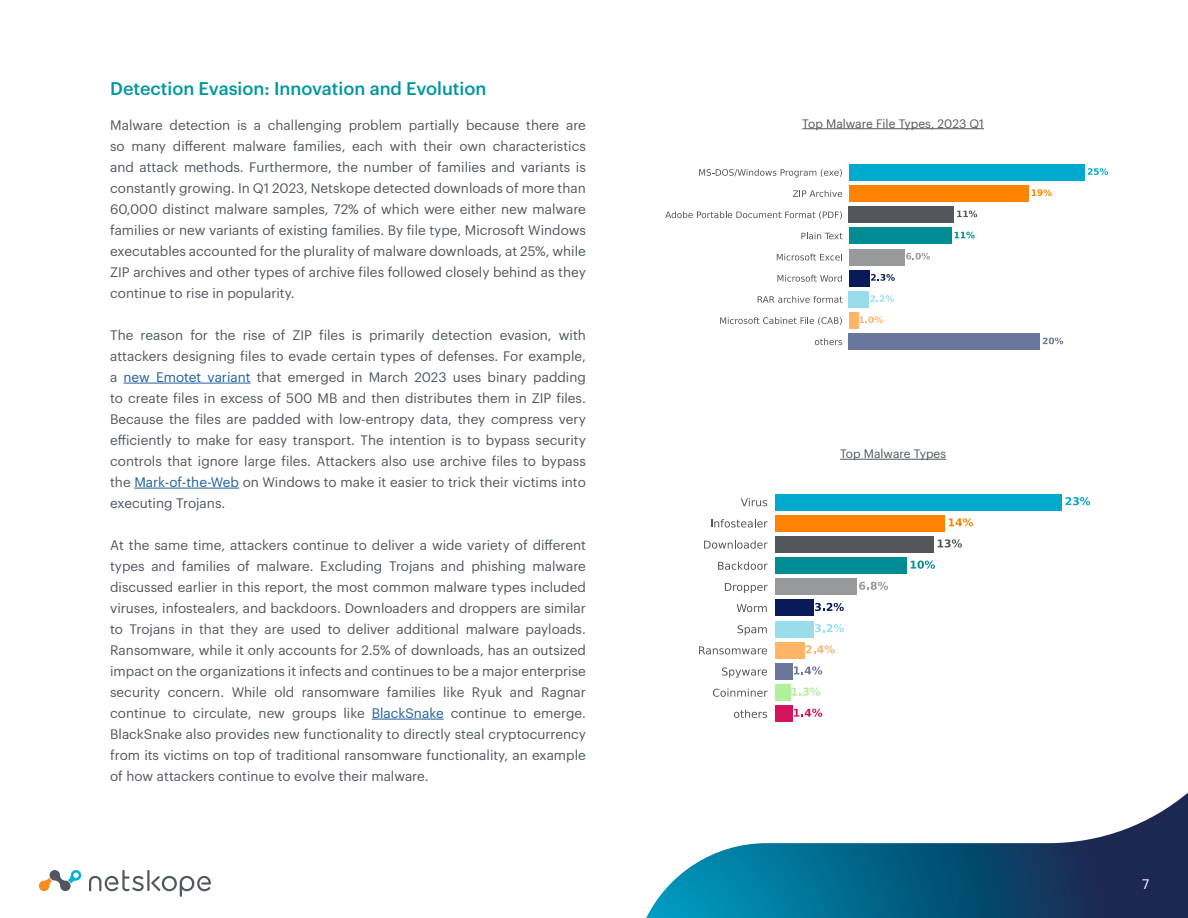
<style>
.page{position:relative;width:1188px;height:918px;background:#fff}
.page>*{position:absolute;margin:0;border:0;box-sizing:border-box;transform-origin:0 0}
.t1{font:500 18px "Graphik";color:#0097a0}
.t2{font:13.5px/21px "Graphik";color:#50575f;text-align:justify}
.t3{font:13.5px "Graphik";color:#fff}
.t4{font:12px "Graphik";color:#50575f}
.s1{color:#215e9e}
</style>
<div class="page">
<svg style="left:646px;top:793px;width:542px;height:125px"></svg>
<svg style="left:39px;top:870px;width:43px;height:22px"></svg>
<hr style="left:147px;top:870px;width:3px;height:21px;background:#50575f">
<svg style="left:89px;top:870px;width:55px;height:21px"></svg>
<svg style="left:151px;top:876px;width:60px;height:21px"></svg>
<hr style="left:124px;top:383px;width:127px;height:1px;background:#215e9e">
<hr style="left:134px;top:488px;width:105px;height:1px;background:#215e9e">
<hr style="left:372px;top:719px;width:72px;height:1px;background:#215e9e">
<hr style="left:802px;top:128px;width:182px;height:1px;background:#50575f">
<hr style="left:840px;top:459px;width:106px;height:1px;background:#50575f">
<div style="left:849px;top:164px;width:236px;height:17px;background:#00a9ce"></div>
<div style="left:849px;top:185px;width:179px;height:17px;background:#ff8200"></div>
<div style="left:849px;top:206px;width:105px;height:17px;background:#53565a"></div>
<div style="left:849px;top:227px;width:102px;height:17px;background:#008c95"></div>
<div style="left:849px;top:249px;width:55px;height:16px;background:#97999b"></div>
<div style="left:849px;top:270px;width:21px;height:17px;background:#081a59"></div>
<div style="left:849px;top:291px;width:20px;height:17px;background:#99ddeb"></div>
<div style="left:849px;top:312px;width:9px;height:17px;background:#ffb466"></div>
<div style="left:849px;top:333px;width:191px;height:17px;background:#6b769b"></div>
<svg style="left:699px;top:169px;width:143px;height:9px"></svg>
<svg style="left:793px;top:190px;width:49px;height:7px"></svg>
<svg style="left:665px;top:211px;width:177px;height:8px"></svg>
<svg style="left:801px;top:232px;width:41px;height:7px"></svg>
<svg style="left:777px;top:254px;width:65px;height:7px"></svg>
<svg style="left:777px;top:275px;width:65px;height:7px"></svg>
<svg style="left:758px;top:296px;width:84px;height:7px"></svg>
<svg style="left:720px;top:317px;width:122px;height:8px"></svg>
<svg style="left:815px;top:338px;width:27px;height:7px"></svg>
<svg style="left:1088px;top:168px;width:20px;height:7px"></svg>
<svg style="left:1032px;top:189px;width:20px;height:7px"></svg>
<svg style="left:957px;top:211px;width:20px;height:6px"></svg>
<svg style="left:955px;top:232px;width:20px;height:6px"></svg>
<svg style="left:906px;top:253px;width:24px;height:7px"></svg>
<svg style="left:871px;top:274px;width:24px;height:7px"></svg>
<svg style="left:870px;top:295px;width:24px;height:7px"></svg>
<svg style="left:859px;top:316px;width:24px;height:7px"></svg>
<svg style="left:1043px;top:338px;width:20px;height:6px"></svg>
<div style="left:775px;top:494px;width:287px;height:17px;background:#00a9ce"></div>
<div style="left:775px;top:515px;width:170px;height:17px;background:#ff8200"></div>
<div style="left:775px;top:536px;width:159px;height:17px;background:#53565a"></div>
<div style="left:775px;top:557px;width:131px;height:17px;background:#008c95"></div>
<div style="left:775px;top:578px;width:81px;height:17px;background:#97999b"></div>
<div style="left:775px;top:599px;width:38px;height:17px;background:#081a59"></div>
<div style="left:775px;top:621px;width:38px;height:17px;background:#99ddeb"></div>
<div style="left:775px;top:642px;width:29px;height:17px;background:#ffb466"></div>
<div style="left:775px;top:663px;width:17px;height:17px;background:#6b769b"></div>
<div style="left:775px;top:684px;width:15px;height:17px;background:#aff198"></div>
<div style="left:775px;top:705px;width:17px;height:17px;background:#d4145a"></div>
<svg style="left:741px;top:498px;width:26px;height:8px"></svg>
<svg style="left:711px;top:519px;width:57px;height:9px"></svg>
<svg style="left:704px;top:540px;width:64px;height:9px"></svg>
<svg style="left:718px;top:562px;width:50px;height:8px"></svg>
<svg style="left:725px;top:583px;width:43px;height:10px"></svg>
<svg style="left:737px;top:604px;width:30px;height:8px"></svg>
<svg style="left:738px;top:625px;width:29px;height:10px"></svg>
<svg style="left:699px;top:646px;width:68px;height:8px"></svg>
<svg style="left:722px;top:667px;width:45px;height:11px"></svg>
<svg style="left:713px;top:688px;width:55px;height:9px"></svg>
<svg style="left:734px;top:710px;width:33px;height:8px"></svg>
<svg style="left:1066px;top:497px;width:24px;height:8px"></svg>
<svg style="left:949px;top:518px;width:24px;height:8px"></svg>
<svg style="left:938px;top:539px;width:24px;height:9px"></svg>
<svg style="left:911px;top:561px;width:24px;height:8px"></svg>
<svg style="left:859px;top:582px;width:29px;height:8px"></svg>
<svg style="left:815px;top:603px;width:29px;height:8px"></svg>
<svg style="left:815px;top:624px;width:29px;height:8px"></svg>
<svg style="left:806px;top:645px;width:29px;height:8px"></svg>
<svg style="left:794px;top:666px;width:28px;height:9px"></svg>
<svg style="left:792px;top:688px;width:28px;height:8px"></svg>
<svg style="left:794px;top:709px;width:28px;height:8px"></svg>
<h1 class="t1" style="left:110px;top:75px;width:378px">Detection Evasion: Innovation and Evolution</h1>
<p class="t2" style="left:110px;top:113px;width:477px">Malware detection is a challenging problem partially because there are so many different malware families, each with their own characteristics and attack methods. Furthermore, the number of families and variants is constantly growing. In Q1 2023, Netskope detected downloads of more than 60,000 distinct malware samples, 72% of which were either new malware families or new variants of existing families. By file type, Microsoft Windows executables accounted for the plurality of malware downloads, at 25%, while ZIP archives and other types of archive files followed closely behind as they continue to rise in popularity.</p>
<p class="t2" style="left:110px;top:323px;width:477px">The reason for the rise of ZIP files is primarily detection evasion, with attackers designing files to evade certain types of defenses. For example, a <span class="s1">new Emotet variant</span> that emerged in March 2023 uses binary padding to create files in excess of 500 MB and then distributes them in ZIP files.<br>Because the files are padded with low-entropy data, they compress very efficiently to make for easy transport. The intention is to bypass security controls that ignore large files. Attackers also use archive files to bypass the <span class="s1">Mark-of-the-Web</span> on Windows to make it easier to trick their victims into executing Trojans.</p>
<p class="t2" style="left:110px;top:533px;width:477px">At the same time, attackers continue to deliver a wide variety of different types and families of malware. Excluding Trojans and phishing malware discussed earlier in this report, the most common malware types included viruses, infostealers, and backdoors. Downloaders and droppers are similar to Trojans in that they are used to deliver additional malware payloads.<br>Ransomware, while it only accounts for 2.5% of downloads, has an outsized impact on the organizations it infects and continues to be a major enterprise security concern. While old ransomware families like Ryuk and Ragnar continue to circulate, new groups like <span class="s1">BlackSnake</span> continue to emerge.<br>BlackSnake also provides new functionality to directly steal cryptocurrency from its victims on top of traditional ransomware functionality, an example of how attackers continue to evolve their malware.</p>
<p class="t4" style="left:802px;top:114px;width:183px">Top Malware File Types, 2023 Q1</p>
<p class="t4" style="left:840px;top:445px;width:108px">Top Malware Types</p>
<p class="t3" style="left:1142px;top:874px;width:9px">7</p>
</div>
